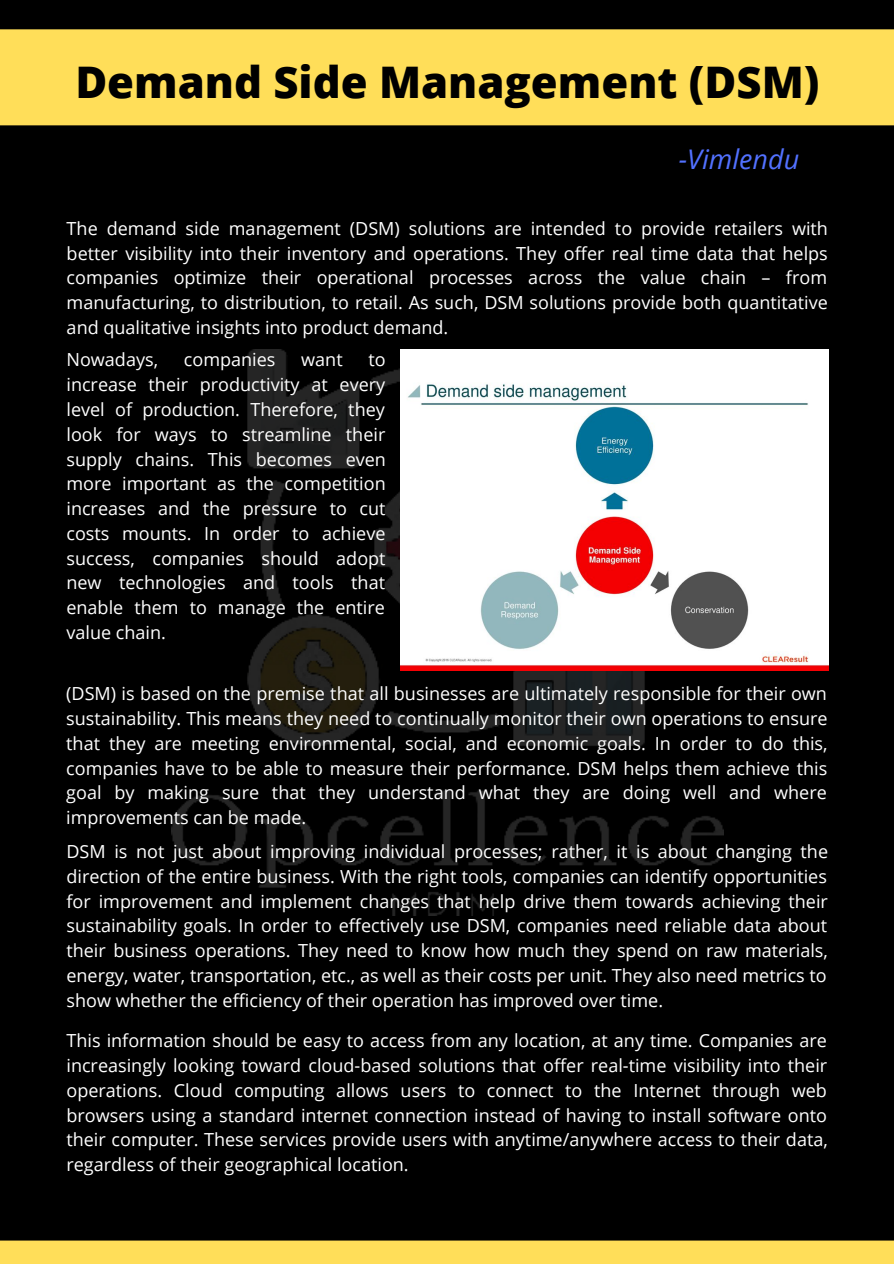
<style>
.page{position:relative;width:894px;height:1264px;background:#fff}
.page>*{position:absolute;margin:0;border:0;box-sizing:border-box;transform-origin:0 0}
.t1{font:800 43.5px "Open Sans";color:#000}
.t2{font:italic 27px "Open Sans";color:#5271ff}
.t3{font:18px/24.8px "Open Sans";color:#fff;text-align:justify}
</style>
<div class="page">
<div style="left:0;top:0;width:893px;height:1263px;background:#000"></div>
<img style="left:171px;top:349px;width:552px;height:566px">
<div style="left:0;top:29px;width:893px;height:97px;background:#ffde59"></div>
<div style="left:0;top:1240px;width:893px;height:23px;background:#ffde59"></div>
<img style="left:400px;top:349px;width:428px;height:321px">
<p class="t1" style="left:75px;top:51px;width:745px">Demand Side Management (DSM)</p>
<p class="t2" style="left:678px;top:140px;width:122px">-Vimlendu</p>
<p class="t3" style="left:67px;top:215px;width:762px">The demand side management (DSM) solutions are intended to provide retailers with better visibility into their inventory and operations. They offer real time data that helps companies optimize their operational processes across the value chain – from manufacturing, to distribution, to retail. As such, DSM solutions provide both quantitative and qualitative insights into product demand.</p>
<p class="t3" style="left:66px;top:347px;width:93px">Nowadays,</p>
<p class="t3" style="left:184px;top:347px;width:93px">companies</p>
<p class="t3" style="left:301px;top:347px;width:43px">want</p>
<p class="t3" style="left:66px;top:347px;width:321px;text-indent:302px">to increase their productivity at every level of production. Therefore, they look for ways to streamline their supply chains. This becomes even more important as the competition increases and the pressure to cut costs mounts. In order to achieve success, companies should adopt new technologies and tools that enable them to manage the entire value chain.</p>
<p class="t3" style="left:66px;top:681px;width:762px">(DSM) is based on the premise that all businesses are ultimately responsible for their own sustainability. This means they need to continually monitor their own operations to ensure that they are meeting environmental, social, and economic goals. In order to do this, companies have to be able to measure their performance. DSM helps them achieve this goal by making sure that they understand what they are doing well and where improvements can be made.</p>
<p class="t3" style="left:66px;top:838px;width:763px">DSM is not just about improving individual processes; rather, it is about changing the direction of the entire business. With the right tools, companies can identify opportunities for improvement and implement changes that help drive them towards achieving their sustainability goals. In order to effectively use DSM, companies need reliable data about their business operations. They need to know how much they spend on raw materials, energy, water, transportation, etc., as well as their costs per unit. They also need metrics to show whether the efficiency of their operation has improved over time.</p>
<p class="t3" style="left:66px;top:1027px;width:762px">This information should be easy to access from any location, at any time. Companies are increasingly looking toward cloud-based solutions that offer real-time visibility into their operations. Cloud computing allows users to connect to the Internet through web browsers using a standard internet connection instead of having to install software onto their computer. These services provide users with anytime/anywhere access to their data, regardless of their geographical location.</p>
</div>
